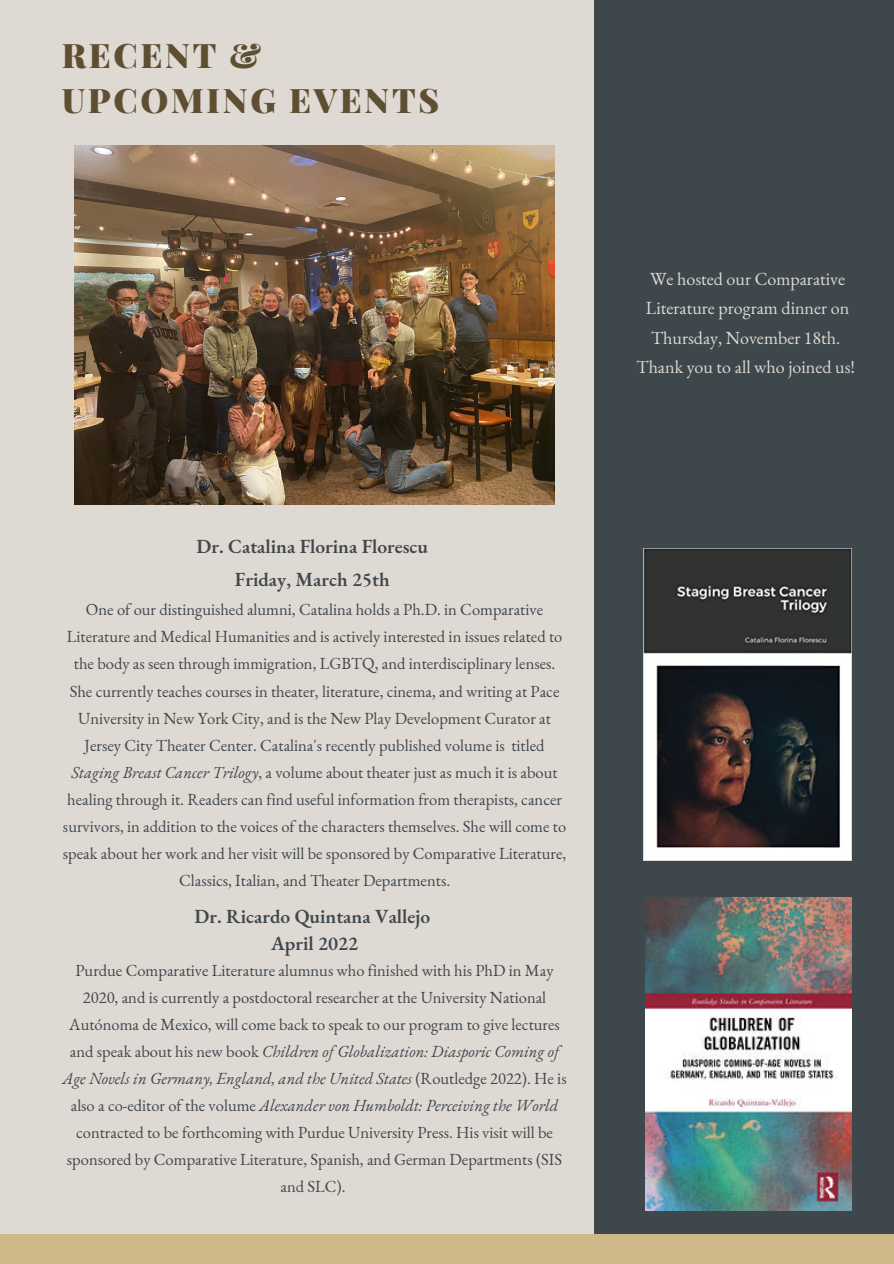
<style>
.page{position:relative;width:894px;height:1264px;background:#fff}
.page>*{position:absolute;margin:0;border:0;box-sizing:border-box;transform-origin:0 0}
.t1{font:900 33.9px "Playfair Display";letter-spacing:.08em;color:#5f4f32}
.t2{font:600 19.5px "EB Garamond";color:#3e474c}
.t3{font:18px/29.2px "EB Garamond";color:#dfd9d3}
.t4{font:16.5px/27px "EB Garamond";color:#3e474c;text-align:center}
.s1{font-style:italic}
</style>
<div class="page">
<div style="left:0;top:0;width:893px;height:1263px;background:#dfd9d3"></div>
<div style="left:594px;top:0;width:299px;height:1234px;background:#3e474c"></div>
<div style="left:0;top:1234px;width:893px;height:29px;background:#ceb888"></div>
<img style="left:643px;top:548px;width:208px;height:312px">
<img style="left:645px;top:897px;width:205px;height:313px">
<img style="left:75px;top:145px;width:479px;height:360px">
<p class="t1" style="left:62px;top:31px;width:201px">RECENT &amp;</p>
<p class="t1" style="left:62px;top:76px;width:379px">UPCOMING EVENTS</p>
<p class="t2" style="left:196px;top:534px;width:233px">Dr. Catalina Florina Florescu</p>
<p class="t2" style="left:235px;top:566px;width:156px">Friday, March 25th</p>
<p class="t4" style="left:63px;top:596px;width:504px">One of our distinguished alumni, Catalina holds a Ph.D. in Comparative Literature and Medical Humanities and is actively interested in issues related to the body as seen through immigration, LGBTQ, and interdisciplinary lenses.<br>She currently teaches courses in theater, literature, cinema, and writing at Pace University in New York City, and is the New Play Development Curator at Jersey City Theater Center. Catalina's recently published volume is titled <span class="s1">Staging Breast Cancer Trilogy</span>, a volume about theater just as much it is about healing through it. Readers can find useful information from therapists, cancer survivors, in addition to the voices of the characters themselves. She will come to speak about her work and her visit will be sponsored by Comparative Literature, Classics, Italian, and Theater Departments.</p>
<p class="t2" style="left:194px;top:903px;width:237px">Dr. Ricardo Quintana Vallejo</p>
<p class="t2" style="left:271px;top:930px;width:89px">April 2022</p>
<p class="t4" style="left:62px;top:956px;width:505px">Purdue Comparative Literature alumnus who finished with his PhD in May 2020, and is currently a postdoctoral researcher at the University National Autónoma de Mexico, will come back to speak to our program to give lectures and speak about his new book <span class="s1">Children of Globalization: Diasporic Coming of Age Novels in Germany, England, and the United States</span> (Routledge 2022). He is also a co-editor of the volume <span class="s1">Alexander von Humboldt: Perceiving the World </span>contracted to be forthcoming with Purdue University Press. His visit will be sponsored by Comparative Literature, Spanish, and German Departments (SIS and SLC).</p>
<p class="t3" style="left:645px;top:264px;width:205px">We hosted our Comparative<br>Literature program dinner on<br>Thursday, November 18th.</p>
<p class="t3" style="left:636px;top:352px;width:220px">Thank you to all who joined us!</p>
</div>
